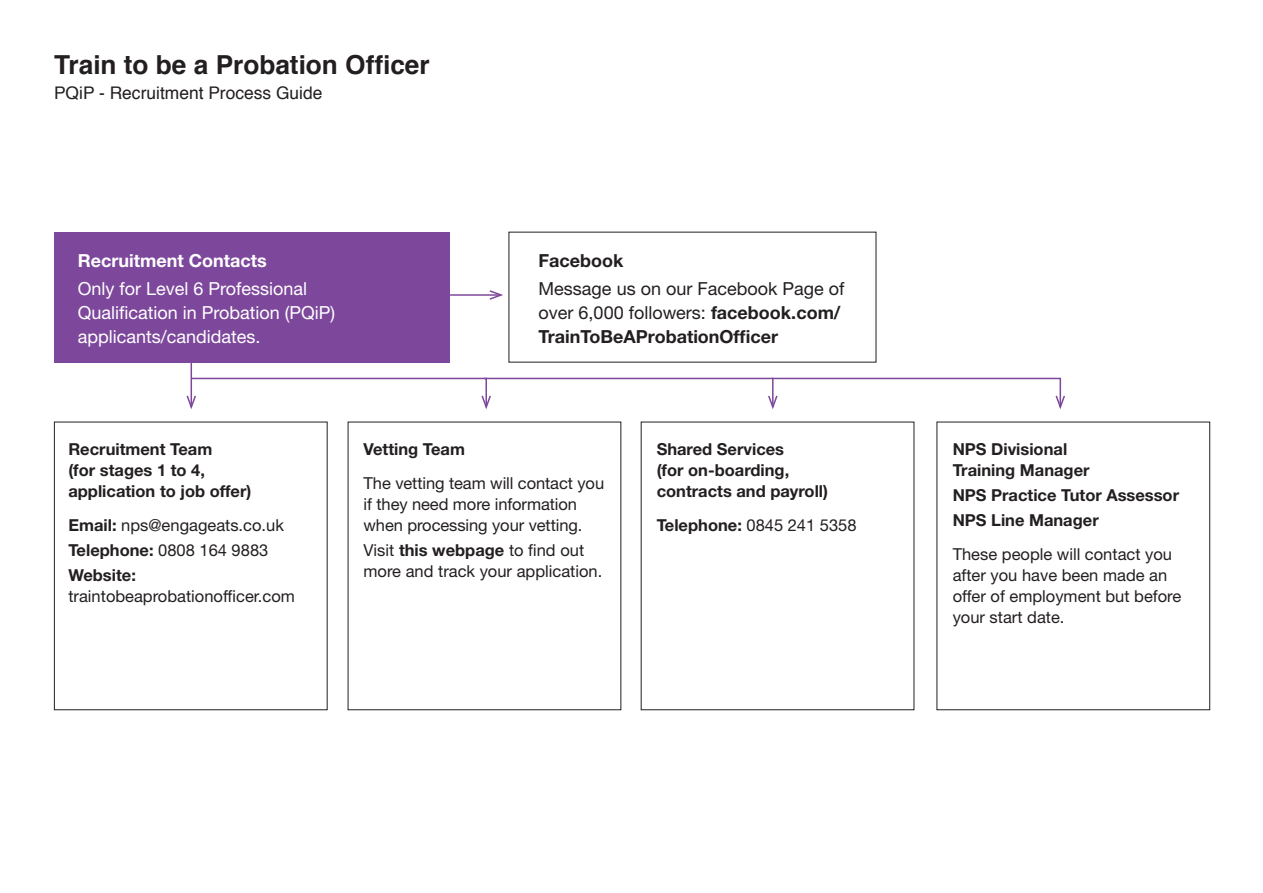
<style>
.page{position:relative;width:1263px;height:893px;background:#fff}
.page>*{position:absolute;margin:0;border:0;box-sizing:border-box;transform-origin:0 0}
.t1{font:700 26.25px "Helvetica";color:#231f20}
.t2{font:18px/24px "Helvetica Neue LT Std";color:#231f20}
.t3{font:18px/24px "Helvetica Neue LT Std";color:#fff}
.t4{font:700 18px "Helvetica Neue LT Std";color:#fff}
.t5{font:700 18px "Helvetica Neue LT Std";color:#231f20}
.t6{font:17.4px "Helvetica";color:#231f20}
.t7{font:16.5px/21px "Helvetica Neue LT Std";color:#231f20}
.t8{font:700 16.5px/21px "Helvetica Neue LT Std";color:#231f20}
.s1{font-weight:700}
</style>
<div class="page">
<div style="left:54px;top:232px;width:396px;height:130px;background:#7d489c"></div>
<hr style="left:191px;top:362px;width:1px;height:45px;background:#7d489c">
<svg style="left:186px;top:377px;width:879px;height:32px"></svg>
<div style="left:54px;top:422px;width:274px;height:288px;border:1px solid #231f20"></div>
<div style="left:936px;top:422px;width:274px;height:288px;border:1px solid #231f20"></div>
<hr style="left:450px;top:294px;width:51px;height:2px;background:#7d489c">
<svg style="left:488px;top:290px;width:15px;height:10px"></svg>
<h1 class="t1" style="left:54px;top:43px;width:377px">Train to be a Probation Officer</h1>
<p class="t6" style="left:54px;top:80px;width:270px">PQiP - Recruitment Process Guide</p>
<p class="t4" style="left:78px;top:249px;width:190px">Recruitment Contacts</p>
<p class="t3" style="left:78px;top:276px;width:259px">Only for Level 6 Professional<br>Qualification in Probation (PQiP) applicants/candidates.</p>
<p class="t5" style="left:539px;top:249px;width:86px">Facebook</p>
<p class="t2" style="left:539px;top:276px;width:307px">Message us on our Facebook Page of over 6,000 followers: <span class="s1">facebook.com/<br>TrainToBeAProbationOfficer</span></p>
<p class="t8" style="left:68px;top:438px;width:184px">Recruitment Team<br>(for stages 1 to 4, application to job offer)</p>
<p class="t7" style="left:68px;top:512px;width:217px;line-height:25.2px"><span class="s1">Email:</span> nps@engageats.co.uk<br><span class="s1">Telephone:</span> 0808 164 9883<br><span class="s1">Website:</span></p>
<p class="t7" style="left:68px;top:585px;width:228px">traintobeaprobationofficer.com</p>
<p class="t8" style="left:364px;top:438px;width:103px">Vetting Team</p>
<p class="t7" style="left:364px;top:472px;width:242px">The vetting team will contact you if they need more information when processing your vetting.</p>
<p class="t7" style="left:364px;top:539px;width:240px">Visit <span class="s1">this webpage</span> to find out more and track your application.</p>
<p class="t8" style="left:657px;top:438px;width:173px">Shared Services<br>(for on-boarding, contracts and payroll)</p>
<p class="t7" style="left:657px;top:514px;width:201px"><span class="s1">Telephone:</span> 0845 241 5358</p>
<p class="t8" style="left:953px;top:438px;width:138px">NPS Divisional<br>Training Manager</p>
<p class="t8" style="left:953px;top:482px;width:228px;line-height:25.2px">NPS Practice Tutor Assessor<br>NPS Line Manager</p>
<p class="t7" style="left:953px;top:543px;width:230px">These people will contact you after you have been made an offer of employment but before your start date.</p>
</div>
